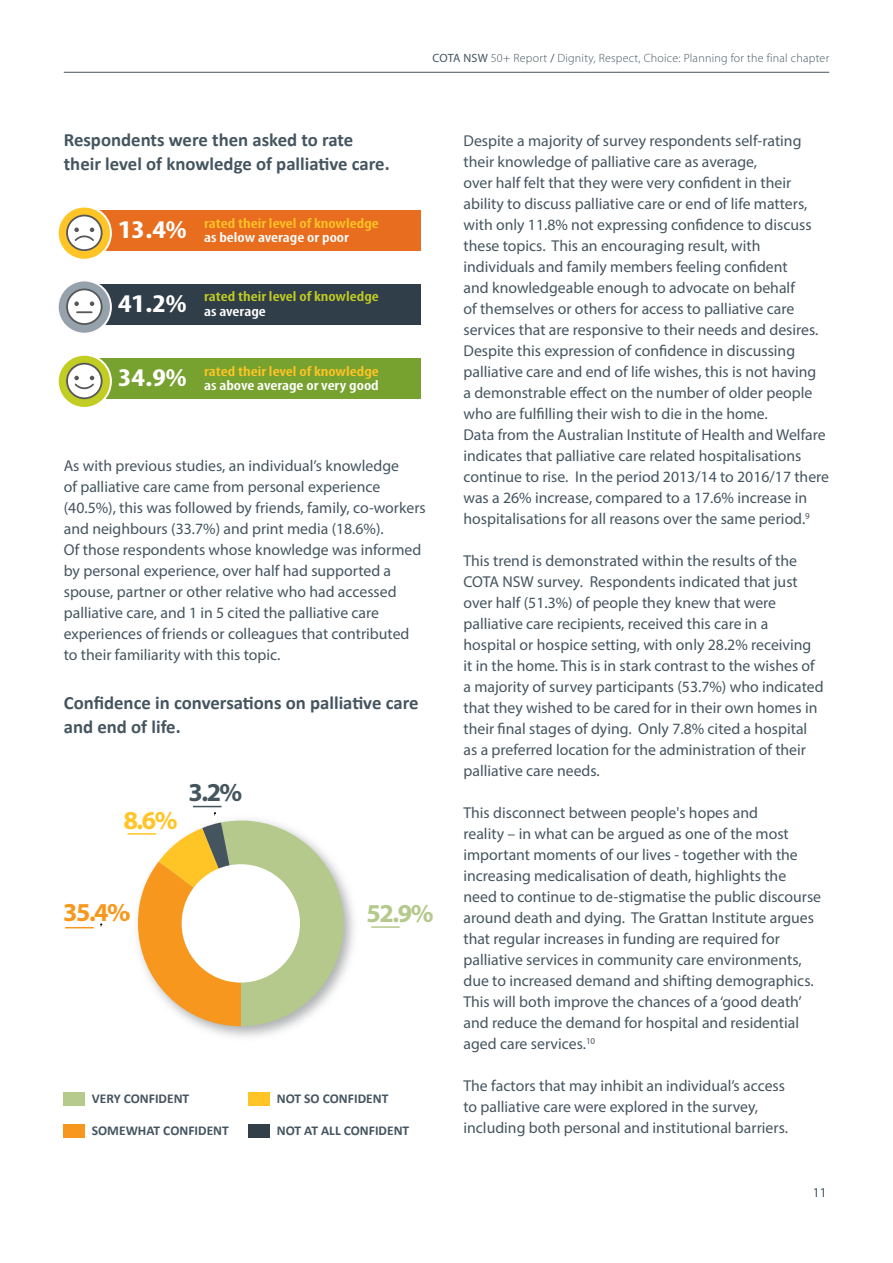
<style>
.page{position:relative;width:893px;height:1263px;background:#fff}
.page>*{position:absolute;margin:0;border:0;box-sizing:border-box;transform-origin:0 0}
.t1{font:700 25.95px "Myriad Pro";color:#f8971d}
.t2{font:700 25.95px "Myriad Pro";color:#b4c98b}
.t3{font:700 25.95px "Myriad Pro";color:#ffc425}
.t4{font:700 25.95px "Myriad Pro";color:#455560}
.t5{font:700 18.75px/24px "Calibri";color:#455560}
.t6{font:15.75px/21px "Myriad Pro";color:#455560}
.t7{font:600 condensed 14.4px/14.2px "Myriad Pro";color:#ffc425;scale:1.24 1}
.t8{font:600 condensed 14.4px/14.2px "Myriad Pro";color:#c2cd23;scale:1.24 1}
.t9{font:700 13.5px "Calibri";color:#455560}
.t10{font:13.5px "Myriad Pro";color:#455560}
.t11{font:300 12px "Myriad Pro";letter-spacing:.02em;color:#455560}
.s1{font-weight:400}
.s2{color:#fff}
</style>
<div class="page">
<hr style="left:64px;top:72px;width:765px;height:1px;background:#455560">
<svg style="left:65px;top:927px;width:29px;height:1px"></svg>
<hr style="left:128px;top:833px;width:28px;height:2px;background:#ffc425">
<hr style="left:371px;top:926px;width:29px;height:2px;background:#b4c98b">
<img style="left:129px;top:833px;width:225px;height:204px">
<svg style="left:138px;top:806px;width:215px;height:220px"></svg>
<div style="left:182px;top:864px;width:118px;height:118px;background:#fff;border-radius:50%"></div>
<div style="left:64px;top:1092px;width:21px;height:14px;background:#b5ca8b"></div>
<div style="left:64px;top:1124px;width:21px;height:13px;background:#f8971d"></div>
<div style="left:249px;top:1092px;width:21px;height:14px;background:#ffc425"></div>
<div style="left:249px;top:1124px;width:21px;height:13px;background:#323e48"></div>
<div style="left:72px;top:211px;width:349px;height:40px;background:#e86d1f"></div>
<svg style="left:58px;top:207px;width:53px;height:53px"></svg>
<div style="left:57px;top:206px;width:55px;height:55px;border:2px solid #fff;border-radius:50%"></div>
<svg style="left:66px;top:215px;width:37px;height:36px"></svg>
<div style="left:72px;top:285px;width:349px;height:40px;background:#303e49"></div>
<svg style="left:58px;top:280px;width:53px;height:54px"></svg>
<div style="left:57px;top:279px;width:55px;height:56px;border:2px solid #fffbfd;border-radius:50%"></div>
<svg style="left:66px;top:288px;width:37px;height:37px"></svg>
<div style="left:72px;top:359px;width:349px;height:40px;background:#78a22f"></div>
<svg style="left:58px;top:355px;width:53px;height:53px"></svg>
<div style="left:57px;top:354px;width:55px;height:55px;border:2px solid #fff;border-radius:50%"></div>
<svg style="left:66px;top:363px;width:37px;height:36px"></svg>
<p class="t11" style="left:433px;top:51px;width:398px"><span class="s1">COTA NSW</span> 50+ Report <span class="s1">/</span> Dignity, Respect, Choice: Planning for the final chapter</p>
<p class="t5" style="left:64px;top:127px;width:327px">Respondents were then asked to rate their level of knowledge of palliative care.</p>
<p class="t6" style="left:463px;top:130px;width:367px">Despite a majority of survey respondents self-rating their knowledge of palliative care as average,<br>over half felt that they were very confident in their ability to discuss palliative care or end of life matters, with only 11.8% not expressing confidence to discuss these topics. This an encouraging result, with individuals and family members feeling confident<br>and knowledgeable enough to advocate on behalf<br>of themselves or others for access to palliative care services that are responsive to their needs and desires.<br>Despite this expression of confidence in discussing palliative care and end of life wishes, this is not having<br>a demonstrable effect on the number of older people who are fulfilling their wish to die in the home.<br>Data from the Australian Institute of Health and Welfare indicates that palliative care related hospitalisations continue to rise. In the period 2013/14 to 2016/17 there was a 26% increase, compared to a 17.6% increase in hospitalisations for all reasons over the same period.<sup>9</sup></p>
<p class="t6" style="left:463px;top:550px;width:362px">This trend is demonstrated within the results of the COTA NSW survey. Respondents indicated that just over half (51.3%) of people they knew that were palliative care recipients, received this care in a hospital or hospice setting, with only 28.2% receiving it in the home. This is in stark contrast to the wishes of a majority of survey participants (53.7%) who indicated that they wished to be cared for in their own homes in their final stages of dying. Only 7.8% cited a hospital as a preferred location for the administration of their palliative care needs.</p>
<p class="t6" style="left:463px;top:802px;width:359px">This disconnect between people's hopes and<br>reality – in what can be argued as one of the most important moments of our lives - together with the increasing medicalisation of death, highlights the need to continue to de-stigmatise the public discourse around death and dying. The Grattan Institute argues that regular increases in funding are required for palliative services in community care environments, due to increased demand and shifting demographics.<br>This will both improve the chances of a ‘good death’ and reduce the demand for hospital and residential aged care services.<sup>10</sup></p>
<p class="t6" style="left:463px;top:1075px;width:326px">The factors that may inhibit an individual’s access to palliative care were explored in the survey, including both personal and institutional barriers.</p>
<p class="t7" style="left:118px;top:215px;width:212px;text-indent:86px">rated their level of knowledge<br><sup>13.4%</sup> <span class="s2">as below average or poor</span></p>
<p class="t8" style="left:118px;top:289px;width:212px;text-indent:86px">rated their level of knowledge<br><sup>41.2%</sup> <span class="s2">as average</span></p>
<p class="t7" style="left:118px;top:363px;width:212px;text-align:right">rated their level of knowledge<br><sup>34.9%</sup> <span class="s2">as above average or very good</span></p>
<p class="t6" style="left:64px;top:455px;width:363px">As with previous studies, an individual’s knowledge<br>of palliative care came from personal experience (40.5%), this was followed by friends, family, co-workers and neighbours (33.7%) and print media (18.6%).<br>Of those respondents whose knowledge was informed by personal experience, over half had supported a spouse, partner or other relative who had accessed palliative care, and 1 in 5 cited the palliative care experiences of friends or colleagues that contributed to their familiarity with this topic.</p>
<p class="t5" style="left:64px;top:690px;width:356px">Confidence in conversations on palliative care and end of life.</p>
<h1 class="t4" style="left:188px;top:775px;width:55px">3.2%</h1>
<h1 class="t3" style="left:123px;top:803px;width:55px">8.6%</h1>
<h1 class="t1" style="left:63px;top:895px;width:68px">35.4%</h1>
<h1 class="t2" style="left:367px;top:896px;width:68px">52.9%</h1>
<p class="t9" style="left:92px;top:1090px;width:99px">VERY CONFIDENT</p>
<p class="t9" style="left:92px;top:1122px;width:139px">SOMEWHAT CONFIDENT</p>
<p class="t9" style="left:277px;top:1090px;width:113px">NOT SO CONFIDENT</p>
<p class="t9" style="left:277px;top:1122px;width:134px">NOT AT ALL CONFIDENT</p>
<p class="t10" style="left:813px;top:1184px;width:15px">11</p>
</div>
